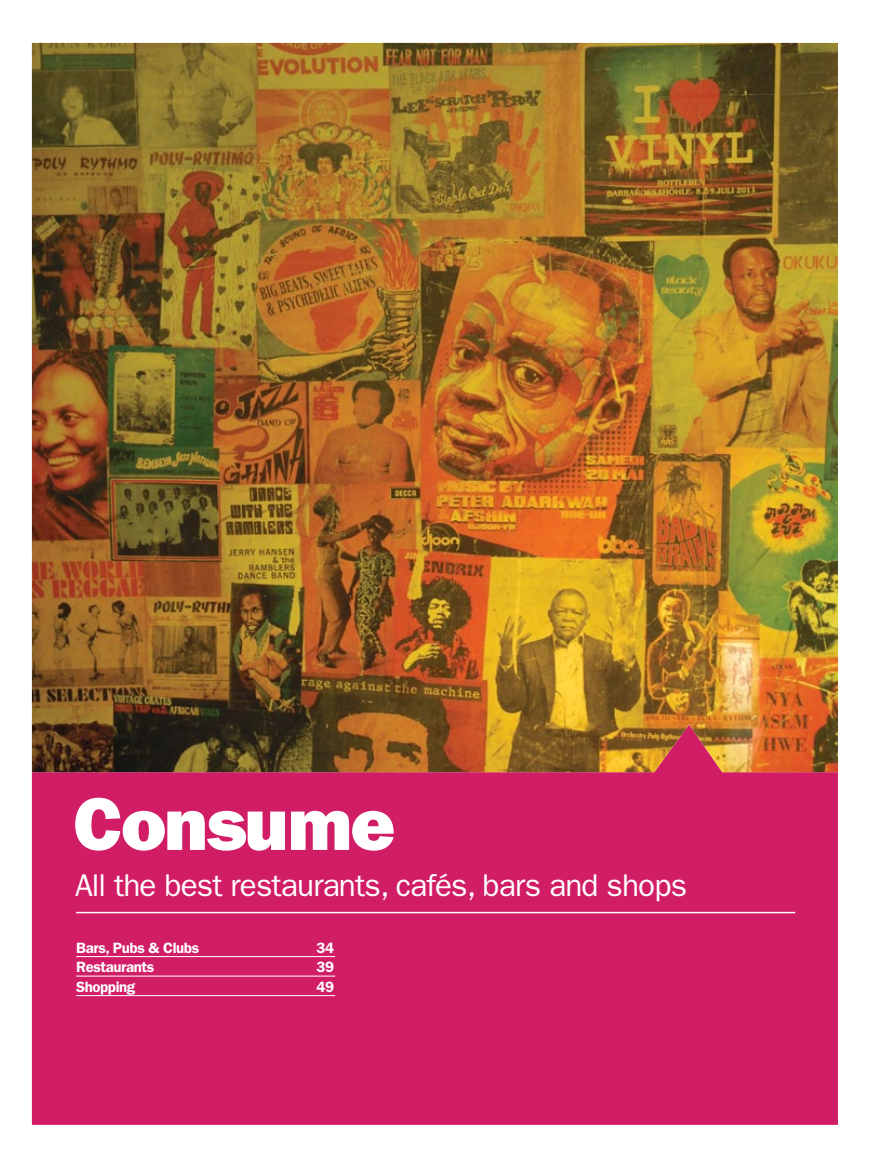
<style>
.page{position:relative;width:872px;height:1170px;background:#fff}
.page>*{position:absolute;margin:0;border:0;box-sizing:border-box;transform-origin:0 0}
.t1{font:800 75px "Time Out Franklin Two";letter-spacing:-.025em;color:#fff}
.t2{font:31.5px "Time Out Franklin One";letter-spacing:-.025em;color:#fff}
.t3{font:600 15px "Time Out Franklin Two";letter-spacing:-.025em;color:#fff}
</style>
<div class="page">
<div style="left:32px;top:772px;width:806px;height:352px;background:#d11d66"></div>
<img style="left:32px;top:43px;width:806px;height:729px">
<hr style="left:76px;top:956px;width:259px;height:1px;background:#fff">
<hr style="left:76px;top:975px;width:259px;height:1px;background:#fff">
<hr style="left:76px;top:995px;width:259px;height:1px;background:#fff">
<hr style="left:76px;top:911px;width:719px;height:2px;background:#fff">
<h1 class="t1" style="left:73px;top:780px;width:323px">Consume</h1>
<p class="t2" style="left:75px;top:867px;width:613px">All the best restaurants, cafés, bars and shops</p>
<p class="t3" style="left:76px;top:938px;width:124px">Bars, Pubs &amp; Clubs</p>
<p class="t3" style="left:316px;top:938px;width:19px">34</p>
<p class="t3" style="left:76px;top:958px;width:80px">Restaurants</p>
<p class="t3" style="left:316px;top:958px;width:19px">39</p>
<p class="t3" style="left:76px;top:977px;width:61px">Shopping</p>
<p class="t3" style="left:316px;top:977px;width:19px">49</p>
</div>
